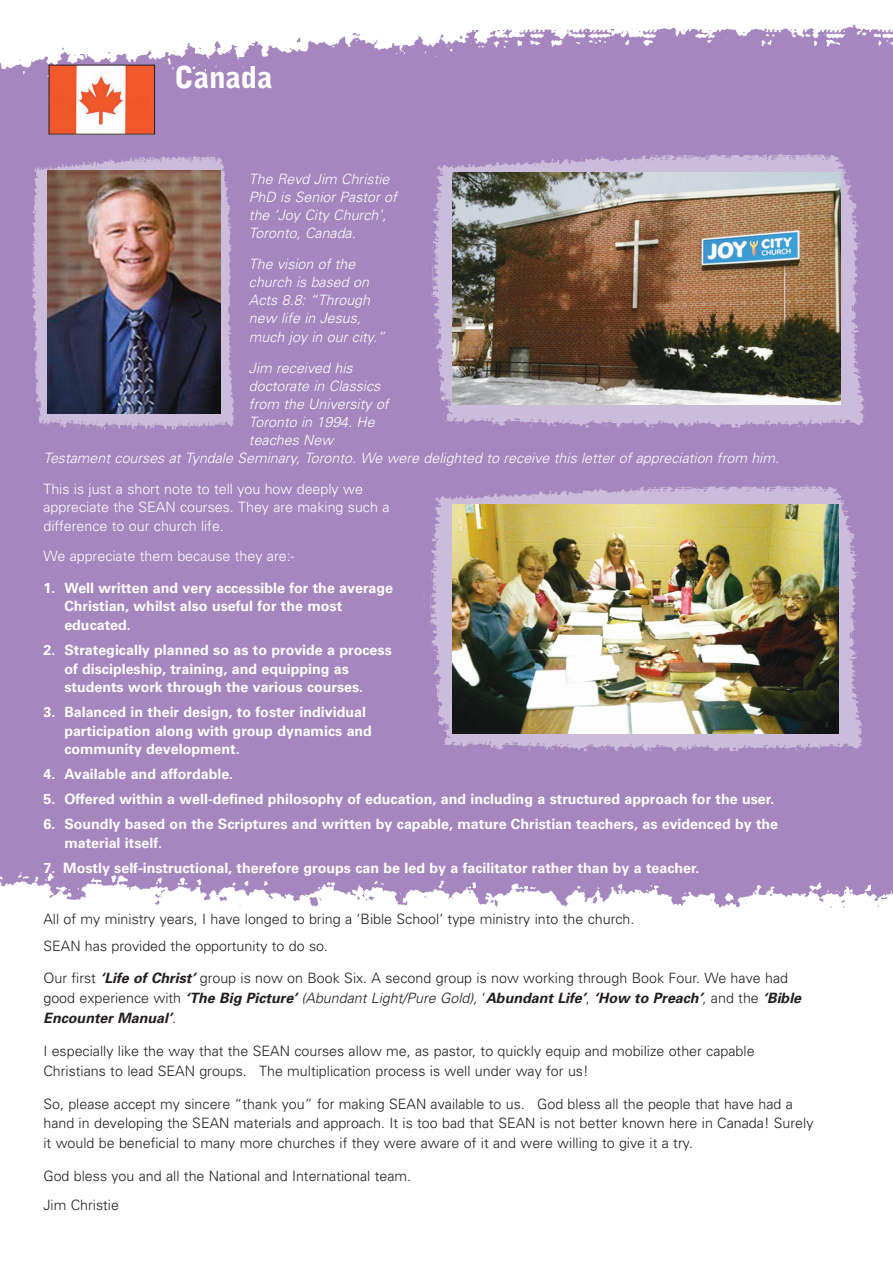
<style>
.page{position:relative;width:893px;height:1263px;background:#fff}
.page>*{position:absolute;margin:0;border:0;box-sizing:border-box;transform-origin:0 0}
.t1{font:30px "Bell Gothic Std Black+QHVUOW";color:#fff}
.t2{font:14.25px/20px "Univers Light+NBDTZF";color:#231f20}
.t3{font:14.25px/18.6px "Univers Bold+EQHXXU";color:#fff}
.t4{font:italic 14.25px/18.1px "Univers Light+NBDTZF";color:#fff}
.t5{font:14.25px/18.1px "Univers Light+NBDTZF";color:#fff}
.t6{font:14.25px/20px "Univers Bold Oblique+QATQRY";color:#231f20}
.s1{font-family:"Univers Bold Oblique+QATQRY"}
.s2{font-family:"Univers Light+NBDTZF"}
.s3{font-family:"Univers Light+NBDTZF";font-style:italic}
</style>
<div class="page">
<img style="left:0;top:24px;width:893px;height:884px">
<img style="left:51px;top:67px;width:102px;height:66px">
<img style="left:22px;top:148px;width:221px;height:285px">
<img style="left:48px;top:170px;width:172px;height:244px">
<img style="left:400px;top:146px;width:469px;height:292px">
<img style="left:453px;top:172px;width:387px;height:233px">
<img style="left:410px;top:478px;width:457px;height:276px">
<img style="left:452px;top:504px;width:386px;height:230px">
<h1 class="t1" style="left:174px;top:65px;width:100px">Canada</h1>
<p class="t4" style="left:249px;top:171px;width:152px">The Revd Jim Christie<br>PhD is Senior Pastor of the ‘Joy City Church’,<br>Toronto, Canada.</p>
<p class="t4" style="left:249px;top:256px;width:140px">The vision of the church is based on<br>Acts 8.8: “Through new life in Jesus, much joy in our city.”</p>
<p class="t4" style="left:249px;top:360px;width:108px">Jim received his</p>
<p class="t4" style="left:249px;top:378px;width:136px">doctorate in Classics</p>
<p class="t4" style="left:249px;top:396px;width:144px">from the University of</p>
<p class="t4" style="left:249px;top:414px;width:130px">Toronto in 1994. He</p>
<p class="t4" style="left:249px;top:432px;width:89px">teaches New</p>
<p class="t4" style="left:43px;top:450px;width:740px">Testament courses at Tyndale Seminary, Toronto. We were delighted to receive this letter of appreciation from him.</p>
<p class="t5" style="left:43px;top:481px;width:347px">This is just a short note to tell you how deeply we appreciate the SEAN courses. They are making such a difference to our church life.</p>
<p class="t5" style="left:43px;top:549px;width:253px">We appreciate them because they are:-</p>
<p class="t3" style="left:64px;top:579px;width:330px;text-indent:-21px">1. Well written and very accessible for the average<br>Christian, whilst also useful for the most educated.</p>
<p class="t3" style="left:64px;top:641px;width:329px;text-indent:-21px">2. Strategically planned so as to provide a process of discipleship, training, and equipping as students work through the various courses.</p>
<p class="t3" style="left:64px;top:704px;width:309px;text-indent:-21px">3. Balanced in their design, to foster individual participation along with group dynamics and community development.</p>
<p class="t3" style="left:43px;top:766px;width:191px">4. Available and affordable.</p>
<p class="t3" style="left:43px;top:791px;width:732px">5. Offered within a well-defined philosophy of education, and including a structured approach for the user.</p>
<p class="t3" style="left:64px;top:816px;width:715px;text-indent:-21px">6. Soundly based on the Scriptures and written by capable, mature Christian teachers, as evidenced by the material itself.</p>
<p class="t3" style="left:43px;top:859px;width:658px">7. Mostly self-instructional, therefore groups can be led by a facilitator rather than by a teacher.</p>
<p class="t2" style="left:43px;top:907px;width:592px;line-height:26.4px">All of my ministry years, I have longed to bring a ‘Bible School’ type ministry into the church.<br>SEAN has provided the opportunity to do so.</p>
<p class="t2" style="left:43px;top:969px;width:746px">Our first <span class="s1">‘Life of Christ’</span> group is now on Book Six. A second group is now working through Book Four. We have had</p>
<p class="t6" style="left:43px;top:989px;width:759px"><span class="s2">good experience with</span> ‘The Big Picture’ <span class="s3">(Abundant Light/Pure Gold),</span> <span class="s2">‘</span>Abundant Life’<span class="s2">,</span> ‘How to Preach’<span class="s2">, and the</span> ‘Bible<br>Encounter Manual’<span class="s2">.</span></p>
<p class="t2" style="left:43px;top:1042px;width:713px">I especially like the way that the SEAN courses allow me, as pastor, to quickly equip and mobilize other capable<br>Christians to lead SEAN groups. The multiplication process is well under way for us!</p>
<p class="t2" style="left:43px;top:1095px;width:771px">So, please accept my sincere “thank you” for making SEAN available to us. God bless all the people that have had a hand in developing the SEAN materials and approach. It is too bad that SEAN is not better known here in Canada! Surely it would be beneficial to many more churches if they were aware of it and were willing to give it a try.</p>
<p class="t2" style="left:43px;top:1163px;width:369px;line-height:29.2px">God bless you and all the National and International team.<br>Jim Christie</p>
</div>
